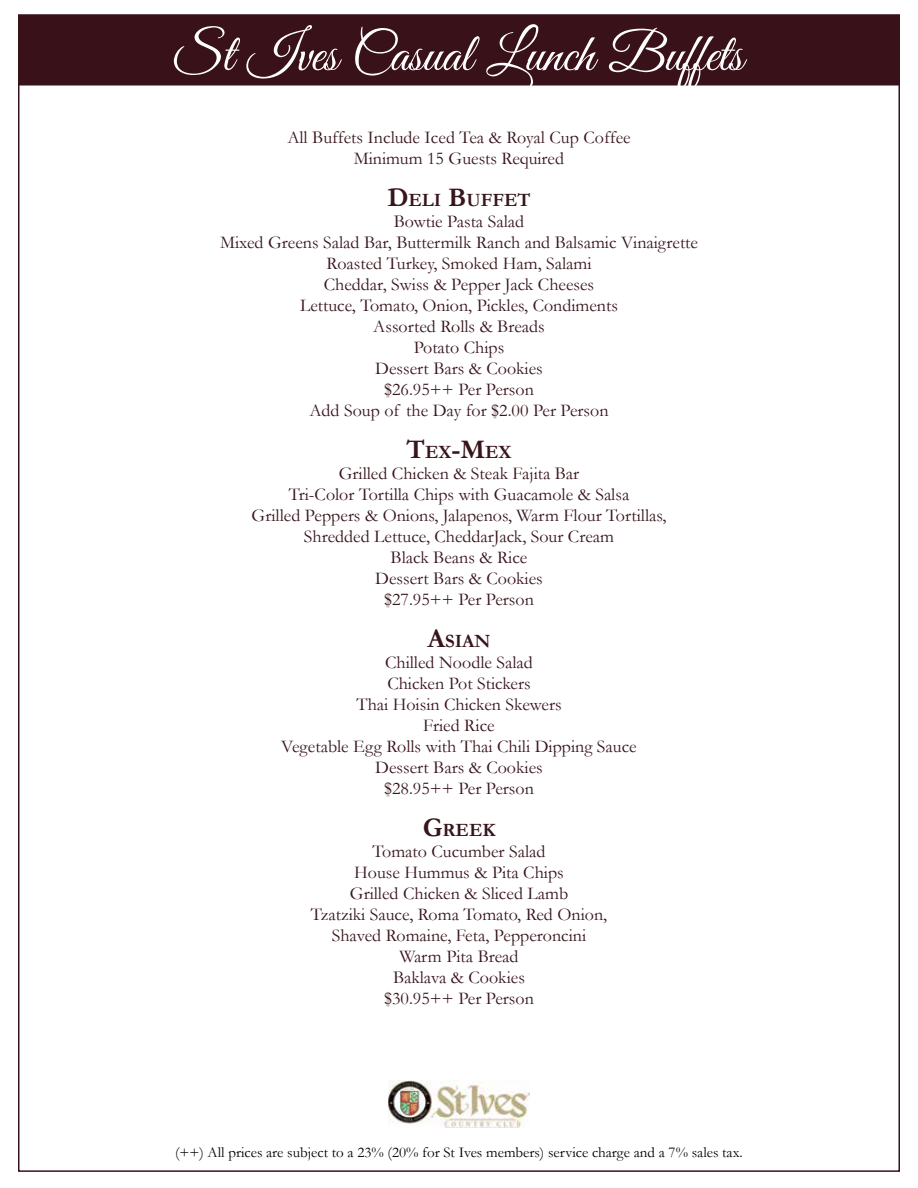
<style>
.page{position:relative;width:918px;height:1188px;background:#fff}
.page>*{position:absolute;margin:0;border:0;box-sizing:border-box;transform-origin:0 0}
.t1{font:54px "Great Vibes";color:#fff}
.t2{font:700 18.9px "Garamond";color:#37151b}
.t3{font:18px/21px "Garamond";color:#37151b;text-align:center}
.t4{font:15px "Garamond";color:#000}
.s1{font-size:27px}
</style>
<div class="page">
<img style="left:389px;top:1080px;width:140px;height:47px">
<div style="left:18px;top:14px;width:882px;height:72px;background:#391219;border:3px solid #391219"></div>
<h1 class="t1" style="left:174px;top:24px;width:571px">St Ives Casual Lunch Buffets</h1>
<p class="t3" style="left:287px;top:127px;width:345px">All Buffets Include Iced Tea &amp; Royal Cup Coffee<br>Minimum 15 Guests Required</p>
<p class="t2" style="left:388px;top:187px;width:145px"><span class="s1">D</span>ELI <span class="s1">B</span>UFFET</p>
<p class="t3" style="left:220px;top:211px;width:480px">Bowtie Pasta Salad<br>Mixed Greens Salad Bar, Buttermilk Ranch and Balsamic Vinaigrette<br>Roasted Turkey, Smoked Ham, Salami<br>Cheddar, Swiss &amp; Pepper Jack Cheeses<br>Lettuce, Tomato, Onion, Pickles, Condiments<br>Assorted Rolls &amp; Breads<br>Potato Chips<br>Dessert Bars &amp; Cookies<br>$26.95++ Per Person<br>Add Soup of the Day for $2.00 Per Person</p>
<p class="t2" style="left:406px;top:439px;width:107px"><span class="s1">T</span>EX<span class="s1">-M</span>EX</p>
<p class="t3" style="left:252px;top:463px;width:416px">Grilled Chicken &amp; Steak Fajita Bar<br>Tri-Color Tortilla Chips with Guacamole &amp; Salsa<br>Grilled Peppers &amp; Onions, Jalapenos, Warm Flour Tortillas, Shredded Lettuce, CheddarJack, Sour Cream<br>Black Beans &amp; Rice<br>Dessert Bars &amp; Cookies<br>$27.95++ Per Person</p>
<p class="t2" style="left:427px;top:628px;width:65px"><span class="s1">A</span>SIAN</p>
<p class="t3" style="left:281px;top:652px;width:357px">Chilled Noodle Salad<br>Chicken Pot Stickers<br>Thai Hoisin Chicken Skewers<br>Fried Rice<br>Vegetable Egg Rolls with Thai Chili Dipping Sauce<br>Dessert Bars &amp; Cookies<br>$28.95++ Per Person</p>
<p class="t2" style="left:423px;top:817px;width:74px"><span class="s1">G</span>REEK</p>
<p class="t3" style="left:311px;top:841px;width:298px">Tomato Cucumber Salad<br>House Hummus &amp; Pita Chips<br>Grilled Chicken &amp; Sliced Lamb<br>Tzatziki Sauce, Roma Tomato, Red Onion,<br>Shaved Romaine, Feta, Pepperoncini<br>Warm Pita Bread<br>Baklava &amp; Cookies<br>$30.95++ Per Person</p>
<p class="t4" style="left:175px;top:1142px;width:569px">(++) All prices are subject to a 23% (20% for St Ives members) service charge and a 7% sales tax.</p>
</div>
